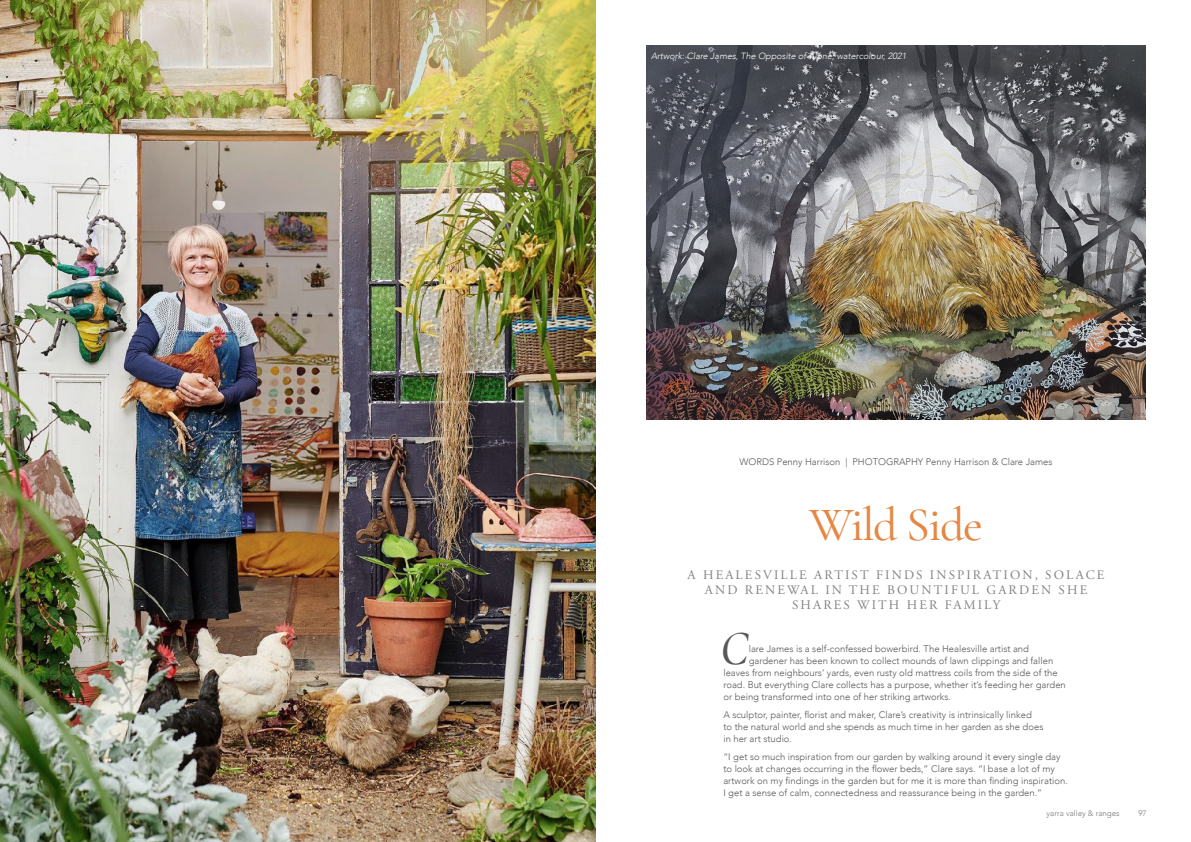
<style>
.page{position:relative;width:1191px;height:842px;background:#fff}
.page>*{position:absolute;margin:0;border:0;box-sizing:border-box;transform-origin:0 0}
.heading{font:500 48px "Cormorant Garamond";letter-spacing:-.03em;color:#e68744}
.drop_cap{font:italic 500 47.9px "Cormorant Garamond";color:#57585a}
.sub{font:13px/15px "Adobe Garamond Pro";letter-spacing:.165em;color:#808285;text-align:center}
.Body{font:300 9.5px/12px "Avenir";color:#57585a}
.captions{font:italic 300 9px "Avenir";color:#fff}
.t1{font:300 8px "Avenir";color:#76787b}
</style>
<div class="page">
<img style="left:646px;top:45px;width:499px;height:375px">
<img style="left:0;top:0;width:595px;height:842px">
<p class="captions" style="left:651px;top:51px;width:257px">Artwork: Clare James, The Opposite of Alone, watercolour, 2021</p>
<p class="Body" style="left:739px;top:455px;width:314px">WORDS Penny Harrison | PHOTOGRAPHY Penny Harrison &amp; Clare James</p>
<p class="heading" style="left:809px;top:495px;width:175px">Wild Side</p>
<p class="sub" style="left:687px;top:568px;width:418px">A HEALESVILLE ARTIST FINDS INSPIRATION, SOLACE<br>AND RENEWAL IN THE BOUNTIFUL GARDEN SHE<br>SHARES WITH HER FAMILY</p>
<p class="drop_cap" style="left:720px;top:621px;width:30px">C</p>
<p class="Body" style="left:748px;top:643px;width:282px">lare James is a self-confessed bowerbird. The Healesville artist and</p>
<p class="Body" style="left:748px;top:655px;width:306px">gardener has been known to collect mounds of lawn clippings and fallen</p>
<p class="Body" style="left:723px;top:667px;width:336px">leaves from neighbours’ yards, even rusty old mattress coils from the side of the</p>
<p class="Body" style="left:723px;top:679px;width:344px">road. But everything Clare collects has a purpose, whether it’s feeding her garden</p>
<p class="Body" style="left:723px;top:691px;width:229px">or being transformed into one of her striking artworks.</p>
<p class="Body" style="left:723px;top:709px;width:321px">A sculptor, painter, florist and maker, Clare’s creativity is intrinsically linked<br>to the natural world and she spends as much time in her garden as she does in her art studio.</p>
<p class="Body" style="left:723px;top:750px;width:346px">“I get so much inspiration from our garden by walking around it every single day to look at changes occurring in the flower beds,” Clare says. “I base a lot of my artwork on my findings in the garden but for me it is more than finding inspiration.<br>I get a sense of calm, connectedness and reassurance being in the garden.”</p>
<p class="t1" style="left:1046px;top:809px;width:75px">yarra valley &amp; ranges</p>
<p class="t1" style="left:1138px;top:809px;width:10px">97</p>
</div>
